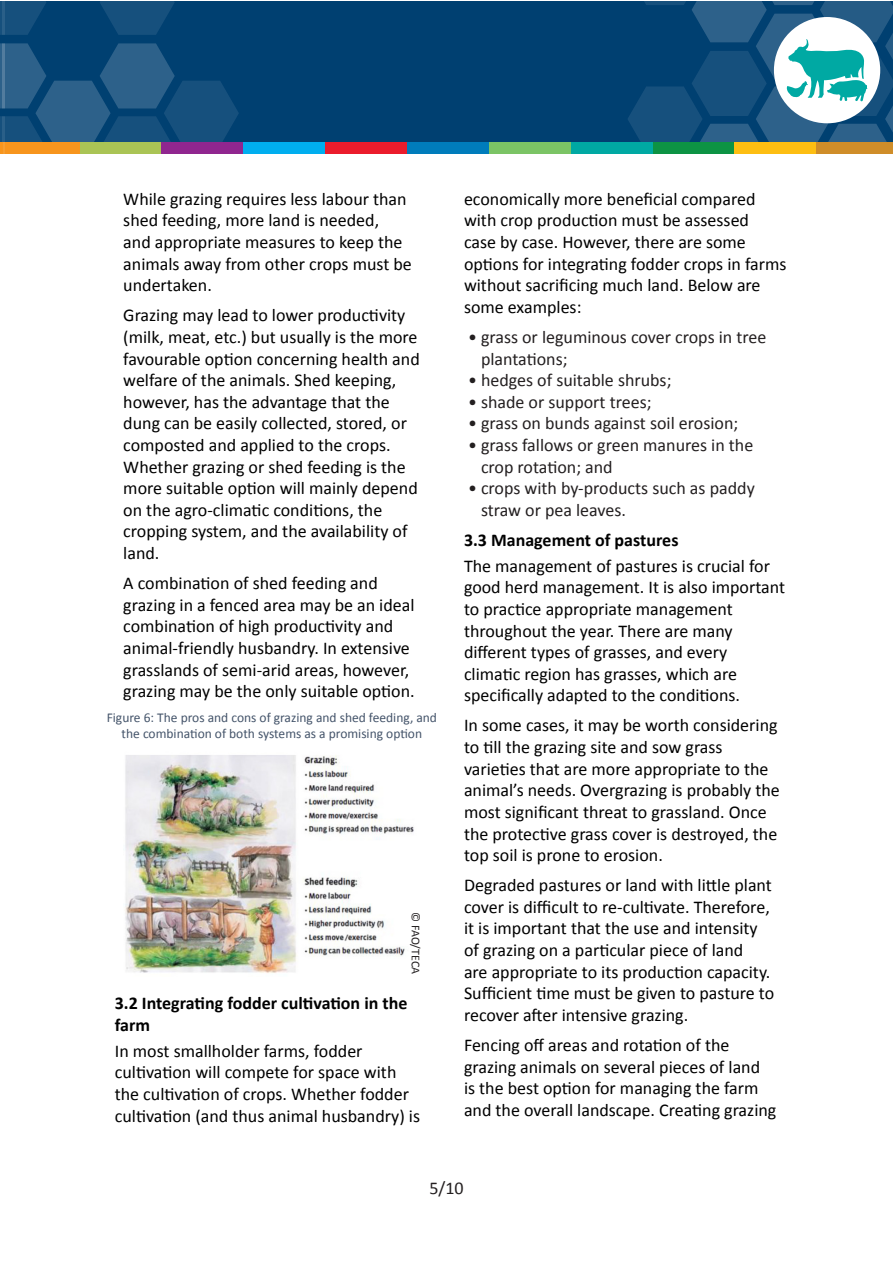
<style>
.page{position:relative;width:893px;height:1263px;background:#fff}
.page>*{position:absolute;margin:0;border:0;box-sizing:border-box;transform-origin:0 0}
.Body_Text{font:18px/21.6px "Calibri";color:#000}
.List_Paragraph{font:18px/21.6px "Calibri";color:#231f20}
.Body_Text-2{font:700 18px/21.6px "Calibri";color:#000}
.List_Paragraph-2{font:700 18px "Calibri";color:#000}
.t1{font:13.5px/16.2px "Calibri";color:#44546a;text-align:center}
.t2{font:12px "Calibri";letter-spacing:-.01em;color:#231f20}
</style>
<div class="page">
<img style="left:125px;top:755px;width:289px;height:218px">
<div style="left:0;top:1px;width:893px;height:145px;background:#004071"></div>
<svg style="left:100px;top:1px;width:75px;height:34px"></svg>
<div style="left:162px;top:142px;width:81px;height:12px;background:#90268f"></div>
<div style="left:243px;top:142px;width:82px;height:12px;background:#00aeef"></div>
<div style="left:325px;top:142px;width:82px;height:12px;background:#eb1c2c"></div>
<div style="left:407px;top:142px;width:82px;height:12px;background:#007cbb"></div>
<div style="left:489px;top:142px;width:82px;height:12px;background:#7bc465"></div>
<div style="left:571px;top:142px;width:82px;height:12px;background:#00a9a3"></div>
<svg style="left:628px;top:1px;width:265px;height:153px"></svg>
<svg style="left:0;top:1px;width:46px;height:34px"></svg>
<svg style="left:0;top:43px;width:239px;height:111px"></svg>
<p class="Body_Text" style="left:123px;top:188px;width:290px">While grazing requires less labour than shed feeding, more land is needed,<br>and appropriate measures to keep the animals away from other crops must be undertaken.</p>
<p class="Body_Text" style="left:123px;top:305px;width:298px">Grazing may lead to lower productivity (milk, meat, etc.) but usually is the more favourable option concerning health and welfare of the animals. Shed keeping, however, has the advantage that the dung can be easily collected, stored, or composted and applied to the crops.<br>Whether grazing or shed feeding is the more suitable option will mainly depend on the agro-climatic conditions, the cropping system, and the availability of land.</p>
<p class="Body_Text" style="left:123px;top:572px;width:293px">A combination of shed feeding and grazing in a fenced area may be an ideal combination of high productivity and animal-friendly husbandry. In extensive grasslands of semi-arid areas, however, grazing may be the only suitable option.</p>
<p class="t1" style="left:107px;top:709px;width:332px">Figure 6: The pros and cons of grazing and shed feeding, and the combination of both systems as a promising option</p>
<p class="t2" style="left:424px;top:912px;width:63px;rotate:90deg">© FAO/TECA</p>
<p class="Body_Text-2" style="left:115px;top:992px;width:294px">3.2 Integrating fodder cultivation in the farm</p>
<p class="Body_Text" style="left:115px;top:1040px;width:307px">In most smallholder farms, fodder cultivation will compete for space with the cultivation of crops. Whether fodder cultivation (and thus animal husbandry) is</p>
<p class="Body_Text" style="left:464px;top:188px;width:324px">economically more beneficial compared with crop production must be assessed<br>case by case. However, there are some options for integrating fodder crops in farms without sacrificing much land. Below are some examples:</p>
<p class="List_Paragraph" style="left:481px;top:326px;width:287px;text-indent:-13px">• grass or leguminous cover crops in tree plantations;</p>
<p class="List_Paragraph" style="left:468px;top:369px;width:205px">• hedges of suitable shrubs;</p>
<p class="List_Paragraph" style="left:468px;top:391px;width:185px">• shade or support trees;</p>
<p class="List_Paragraph" style="left:468px;top:413px;width:271px">• grass on bunds against soil erosion;</p>
<p class="List_Paragraph" style="left:481px;top:434px;width:274px;text-indent:-13px">• grass fallows or green manures in the crop rotation; and</p>
<p class="List_Paragraph" style="left:481px;top:477px;width:275px;text-indent:-13px">• crops with by-products such as paddy straw or pea leaves.</p>
<p class="List_Paragraph-2" style="left:464px;top:528px;width:216px">3.3 Management of pastures</p>
<p class="Body_Text" style="left:464px;top:555px;width:323px">The management of pastures is crucial for good herd management. It is also important to practice appropriate management throughout the year. There are many different types of grasses, and every climatic region has grasses, which are specifically adapted to the conditions.</p>
<p class="Body_Text" style="left:464px;top:715px;width:317px">In some cases, it may be worth considering to till the grazing site and sow grass varieties that are more appropriate to the animal’s needs. Overgrazing is probably the most significant threat to grassland. Once the protective grass cover is destroyed, the top soil is prone to erosion.</p>
<p class="Body_Text" style="left:464px;top:874px;width:312px">Degraded pastures or land with little plant cover is difficult to re-cultivate. Therefore, it is important that the use and intensity of grazing on a particular piece of land<br>are appropriate to its production capacity.<br>Sufficient time must be given to pasture to recover after intensive grazing.</p>
<p class="Body_Text" style="left:464px;top:1034px;width:314px">Fencing off areas and rotation of the grazing animals on several pieces of land<br>is the best option for managing the farm and the overall landscape. Creating grazing</p>
<p class="List_Paragraph" style="left:429px;top:1178px;width:36px">5/10</p>
</div>
